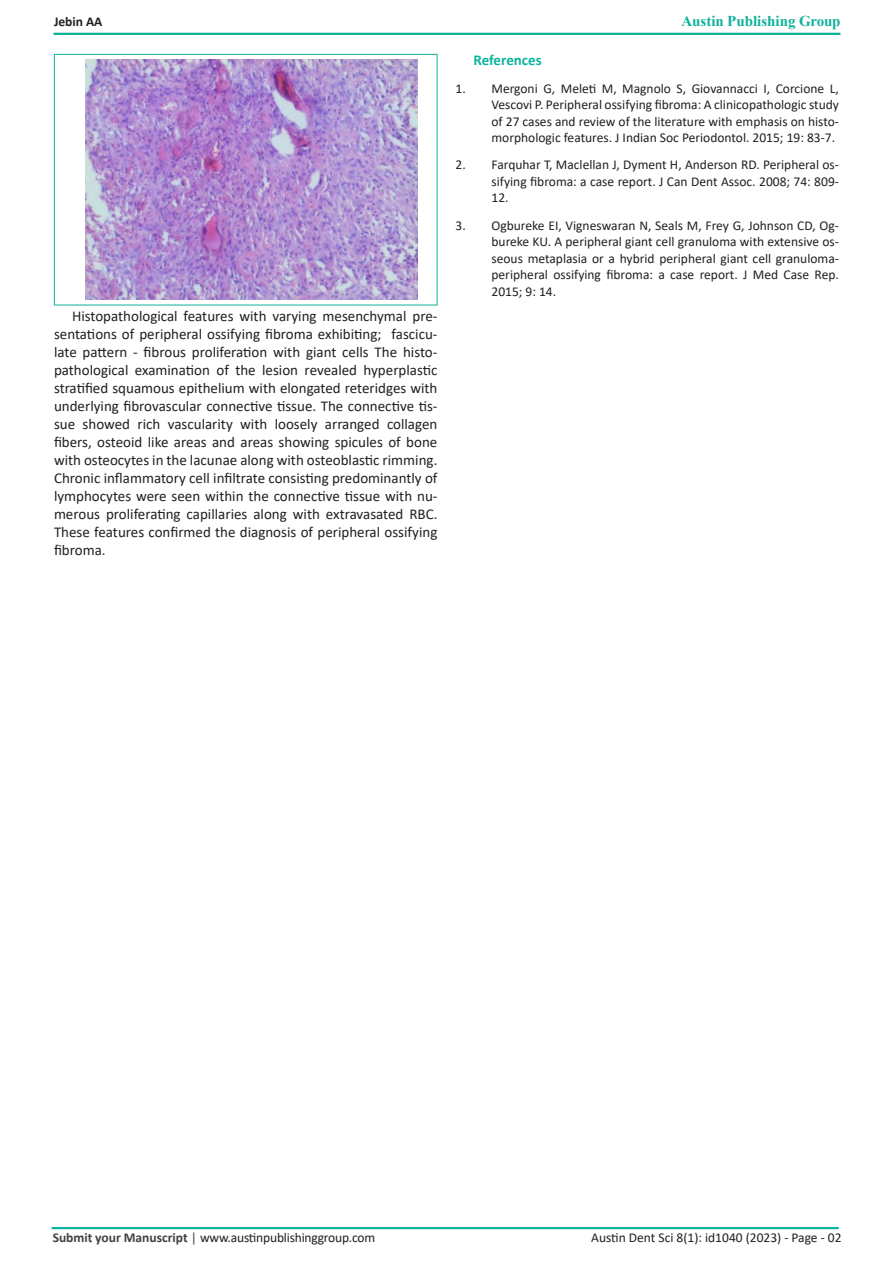
<style>
.page{position:relative;width:893px;height:1263px;background:#fff}
.page>*{position:absolute;margin:0;border:0;box-sizing:border-box;transform-origin:0 0}
.t1{font:15px/18px "Calibri";color:#231f20;text-align:justify}
.t2{font:700 15px "Times New Roman";color:#0eb29a}
.t3{font:700 15px "Calibri";color:#0eb39b}
.t4{font:13.5px/16.5px "Calibri";color:#231f20;text-align:justify}
.t5{font:700 13.5px "Calibri";color:#231f20}
.s1{color:#0eb39b}
.s2{font-weight:700;color:#414042}
.s3{color:#414042}
</style>
<div class="page">
<div style="left:53px;top:33px;width:787px;height:2px;border:2px solid #0eb39b"></div>
<div style="left:52px;top:1227px;width:787px;height:2px;border:2px solid #0eb39b"></div>
<div style="left:54px;top:54px;width:383px;height:251px;background:#fff;border:1px solid #0eb39b"></div>
<img style="left:86px;top:60px;width:332px;height:240px">
<p class="t5" style="left:54px;top:12px;width:50px">Jebin AA</p>
<p class="t2" style="left:681px;top:10px;width:161px"><span class="s1">A</span>ustin Publishing Group</p>
<p class="t1" style="left:54px;top:306px;width:385px;text-indent:18px">Histopathological features with varying mesenchymal pre&shy;sentations of peripheral ossifying fibroma exhibiting; fascicu&shy;late pattern - fibrous proliferation with giant cells The histo&shy;pathological examination of the lesion revealed hyperplastic stratified squamous epithelium with elongated reteridges with underlying fibrovascular connective tissue. The connective tis&shy;sue showed rich vascularity with loosely arranged collagen fibers, osteoid like areas and areas showing spicules of bone with osteocytes in the lacunae along with osteoblastic rimming.<br>Chronic inflammatory cell infiltrate consisting predominantly of lymphocytes were seen within the connective tissue with nu&shy;merous proliferating capillaries along with extravasated RBC.<br>These features confirmed the diagnosis of peripheral ossifying fibroma.</p>
<p class="t3" style="left:473px;top:50px;width:70px">References</p>
<p class="t4" style="left:491px;top:79px;width:349px;text-indent:-36px">1. Mergoni G, Meleti M, Magnolo S, Giovannacci I, Corcione L, Vescovi P. Peripheral ossifying fibroma: A clinicopathologic study of 27 cases and review of the literature with emphasis on histo&shy;morphologic features. J Indian Soc Periodontol. 2015; 19: 83-7.</p>
<p class="t4" style="left:491px;top:156px;width:349px;text-indent:-36px">2. Farquhar T, Maclellan J, Dyment H, Anderson RD. Peripheral os&shy;sifying fibroma: a case report. J Can Dent Assoc. 2008; 74: 809- 12.</p>
<p class="t4" style="left:491px;top:217px;width:349px;text-indent:-36px">3. Ogbureke EI, Vigneswaran N, Seals M, Frey G, Johnson CD, Og&shy;bureke KU. A peripheral giant cell granuloma with extensive os&shy;seous metaplasia or a hybrid peripheral giant cell granuloma&shy;peripheral ossifying fibroma: a case report. J Med Case Rep.<br>2015; 9: 14.</p>
<p class="t4" style="left:53px;top:1228px;width:324px"><span class="s2">Submit your Manuscript</span> <span class="s3">|</span> www.austinpublishinggroup.com</p>
<p class="t4" style="left:591px;top:1229px;width:252px">Austin Dent Sci 8(1): id1040 (2023) - Page - 02</p>
</div>
